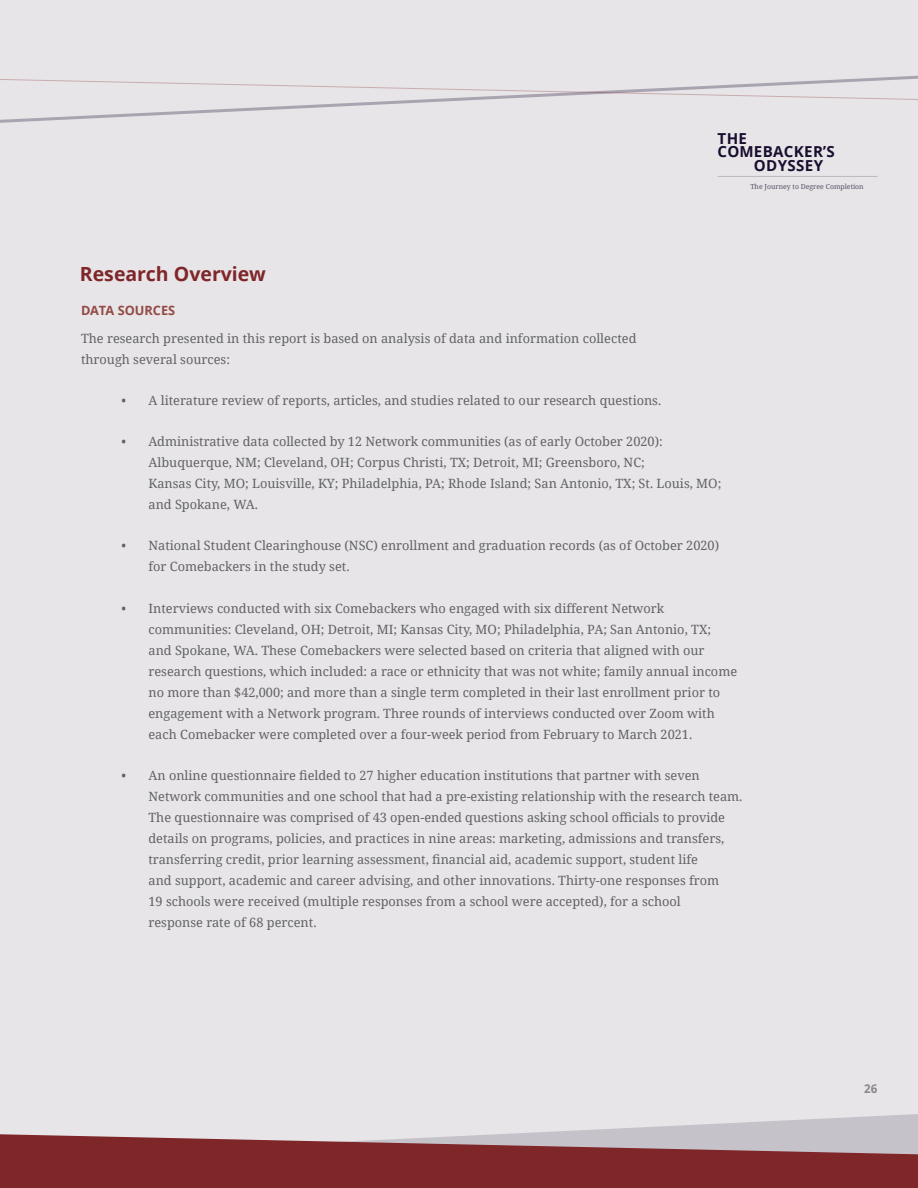
<style>
.page{position:relative;width:918px;height:1188px;background:#fff}
.page>*{position:absolute;margin:0;border:0;box-sizing:border-box;transform-origin:0 0}
.t1{font:700 19.5px "Noto Sans";color:#7f2629}
.t2{font:700 15.15px "Noto Sans";letter-spacing:.025em;color:#1a0e2f}
.t3{font:12.75px/21px "Noto Serif";color:#626264}
.t4{font:700 12.75px "Noto Sans";color:#934a44}
.t5{font:700 12px "Noto Sans";color:#8a888a}
.t6{font:6.9px "Noto Serif";color:#5c5267}
</style>
<div class="page">
<div style="left:0;top:0;width:918px;height:1164px;background:#e7e5e8"></div>
<svg style="left:509px;top:1114px;width:409px;height:20px"></svg>
<svg style="left:0;top:1134px;width:918px;height:54px;background:#8d4448"></svg>
<svg style="left:0;top:101px;width:451px;height:22px"></svg>
<svg style="left:0;top:75px;width:918px;height:26px"></svg>
<hr style="left:718px;top:176px;width:160px;height:1px;background:#bcb9ba">
<p class="t2" style="left:718px;top:128px;width:31px">THE</p>
<p class="t2" style="left:718px;top:141px;width:119px">COMEBACKER’S</p>
<p class="t2" style="left:754px;top:154px;width:71px">ODYSSEY</p>
<p class="t6" style="left:750px;top:182px;width:115px">The Journey to Degree Completion</p>
<h1 class="t1" style="left:80px;top:260px;width:188px">Research Overview</h1>
<p class="t4" style="left:81px;top:301px;width:96px">DATA SOURCES</p>
<p class="t3" style="left:81px;top:327px;width:557px">The research presented in this report is based on analysis of data and information collected through several sources:</p>
<p class="t3" style="left:121px;top:389px;width:541px">• A literature review of reports, articles, and studies related to our research questions.</p>
<p class="t3" style="left:148px;top:431px;width:574px;text-indent:-27px">• Administrative data collected by 12 Network communities (as of early October 2020):<br>Albuquerque, NM; Cleveland, OH; Corpus Christi, TX; Detroit, MI; Greensboro, NC;<br>Kansas City, MO; Louisville, KY; Philadelphia, PA; Rhode Island; San Antonio, TX; St. Louis, MO; and Spokane, WA.</p>
<p class="t3" style="left:148px;top:535px;width:572px;text-indent:-27px">• National Student Clearinghouse (NSC) enrollment and graduation records (as of October 2020) for Comebackers in the study set.</p>
<p class="t3" style="left:148px;top:597px;width:590px;text-indent:-27px">• Interviews conducted with six Comebackers who engaged with six different Network communities: Cleveland, OH; Detroit, MI; Kansas City, MO; Philadelphia, PA; San Antonio, TX; and Spokane, WA. These Comebackers were selected based on criteria that aligned with our research questions, which included: a race or ethnicity that was not white; family annual income no more than $42,000; and more than a single term completed in their last enrollment prior to engagement with a Network program. Three rounds of interviews conducted over Zoom with each Comebacker were completed over a four-week period from February to March 2021.</p>
<p class="t3" style="left:148px;top:764px;width:595px;text-indent:-27px">• An online questionnaire fielded to 27 higher education institutions that partner with seven Network communities and one school that had a pre-existing relationship with the research team.<br>The questionnaire was comprised of 43 open-ended questions asking school officials to provide details on programs, policies, and practices in nine areas: marketing, admissions and transfers, transferring credit, prior learning assessment, financial aid, academic support, student life<br>and support, academic and career advising, and other innovations. Thirty-one responses from<br>19 schools were received (multiple responses from a school were accepted), for a school<br>response rate of 68 percent.</p>
<p class="t5" style="left:864px;top:1080px;width:15px">26</p>
</div>
